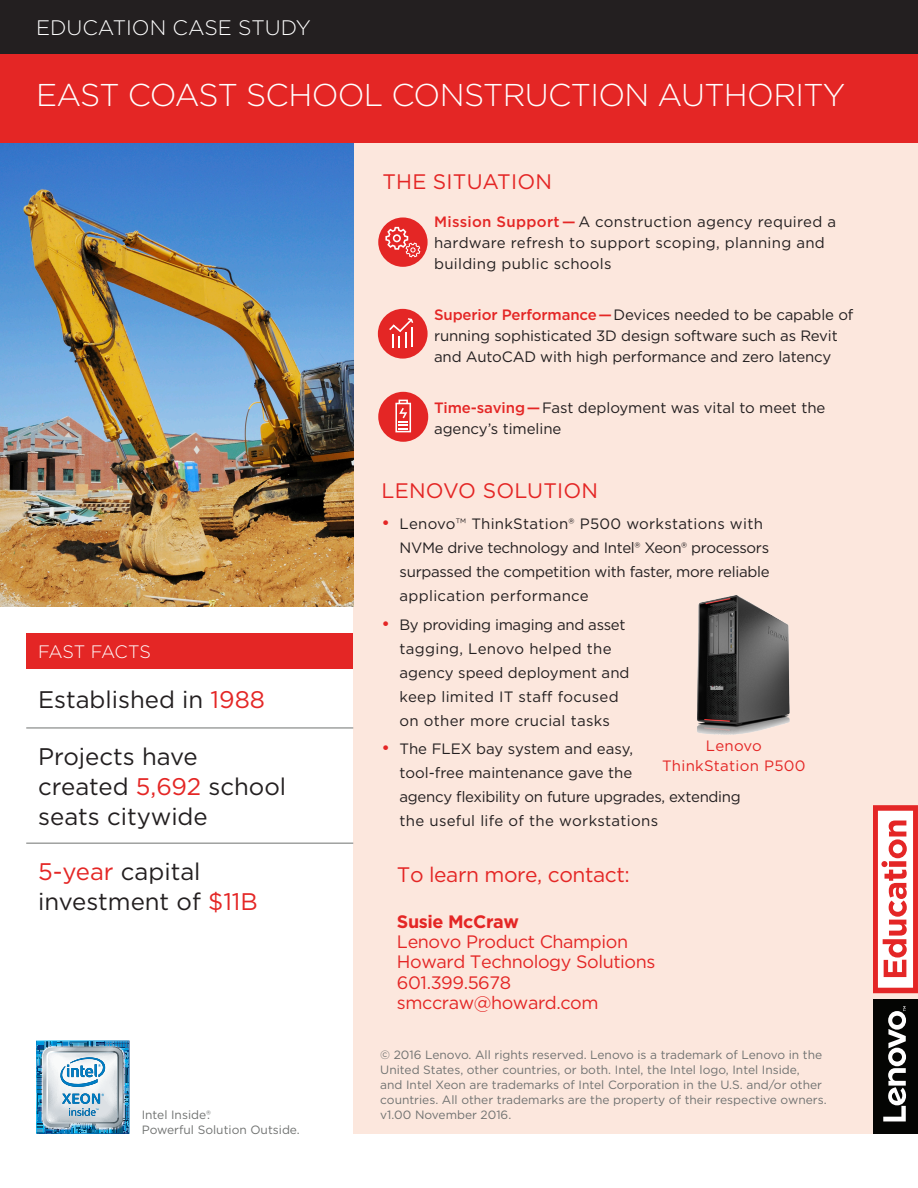
<style>
.page{position:relative;width:918px;height:1188px;background:#fff}
.page>*{position:absolute;margin:0;border:0;box-sizing:border-box;transform-origin:0 0}
.Case_Study_Sheet_Hea{font:300 31.5px "Gotham";letter-spacing:-.02em;color:#fff}
.Case_Study_Body_Call{font:24px/30px "Gotham";color:#231f20}
.Case_Study_Subhead_2{font:21px "Gotham";letter-spacing:.01em;color:#e42625}
.Case_Study_Subhead_2-2{font:21px "Gotham";letter-spacing:-.015em;color:#e42625}
.t1{font:300 21px "Gotham";color:#fff}
.t2{font:18px/20.4px "Gotham";letter-spacing:-.025em;color:#e42625}
.Case_Study_Sidebar_S{font:300 18px "Gotham";letter-spacing:-.015em;color:#fff}
.Case_Study_Body_Copy{font:15px/24px "Gotham";letter-spacing:-.005em;color:#231f20}
.Case_Study_Body_Copy-2{font:15px/21px "Gotham";letter-spacing:.02em;color:#231f20}
.Case_Study_Body_Copy-3{font:15px/19.5px "Gotham";letter-spacing:.02em;color:#e42625;text-align:center}
.t3{font:12px/15px "Gotham";color:#707271}
.s1{color:#e42625}
.s2{font-weight:500;color:#e42625}
.s3{font-size:18px;color:#e42625}
.s4{font-weight:300}
.s5{font-weight:700}
</style>
<div class="page">
<div style="left:353px;top:0;width:565px;height:1134px;background:#fce7dd"></div>
<div style="left:0;top:0;width:918px;height:54px;background:#231f20"></div>
<svg style="left:873px;top:805px;width:45px;height:188px;background:#f29998"></svg>
<div style="left:873px;top:999px;width:45px;height:135px;background:#040503"></div>
<svg style="left:883px;top:1006px;width:23px;height:115px"></svg>
<img style="left:0;top:142px;width:353px;height:465px">
<div style="left:26px;top:633px;width:327px;height:36px;background:#e42625"></div>
<hr style="left:26px;top:728px;width:327px;height:1px;background:#707271">
<hr style="left:26px;top:843px;width:327px;height:1px;background:#707271">
<div style="left:0;top:54px;width:918px;height:88px;background:#e42625"></div>
<div style="left:378px;top:217px;width:50px;height:50px;background:#e42625;border-radius:50%"></div>
<svg style="left:385px;top:227px;width:35px;height:30px"></svg>
<div style="left:378px;top:392px;width:50px;height:50px;background:#e42625;border-radius:50%"></div>
<svg style="left:395px;top:400px;width:16px;height:32px"></svg>
<div style="left:378px;top:309px;width:50px;height:50px;background:#e42625;border-radius:50%"></div>
<svg style="left:389px;top:318px;width:25px;height:29px"></svg>
<img style="left:697px;top:595px;width:93px;height:140px">
<img style="left:36px;top:1040px;width:94px;height:94px">
<h3 class="t1" style="left:36px;top:15px;width:276px">EDUCATION CASE STUDY</h3>
<p class="Case_Study_Sheet_Hea" style="left:36px;top:75px;width:811px">EAST COAST SCHOOL CONSTRUCTION AUTHORITY</p>
<p class="Case_Study_Subhead_2" style="left:382px;top:168px;width:171px">THE SITUATION</p>
<p class="Case_Study_Sidebar_S" style="left:38px;top:640px;width:114px">FAST FACTS</p>
<p class="Case_Study_Body_Call" style="left:38px;top:684px;width:228px">Established in <span class="s1">1988</span></p>
<p class="Case_Study_Body_Call" style="left:38px;top:741px;width:250px">Projects have created <span class="s1">5,692</span> school seats citywide</p>
<p class="Case_Study_Body_Call" style="left:38px;top:856px;width:221px"><span class="s1">5-year</span> capital investment of <span class="s1">$11B</span></p>
<p class="t3" style="left:142px;top:1107px;width:160px">Intel Inside®.<br>Powerful Solution Outside.</p>
<p class="Case_Study_Body_Copy-2" style="left:434px;top:211px;width:404px"><span class="s2">Mission Support —</span> A construction agency required a hardware refresh to support scoping, planning and building public schools</p>
<p class="Case_Study_Body_Copy" style="left:434px;top:304px;width:421px;line-height:21px"><span class="s2">Superior Performance —</span> Devices needed to be capable of running sophisticated 3D design software such as Revit and AutoCAD with high performance and zero latency</p>
<p class="Case_Study_Body_Copy" style="left:434px;top:397px;width:393px;line-height:21px"><span class="s2">Time-saving —</span> Fast deployment was vital to meet the agency’s timeline</p>
<p class="Case_Study_Subhead_2" style="left:382px;top:477px;width:218px">LENOVO SOLUTION</p>
<p class="Case_Study_Body_Copy" style="left:400px;top:511px;width:372px;text-indent:-18px"><span class="s3">•</span> Lenovo<span class="s4">™</span> ThinkStation® P500 workstations with NVMe drive technology and Intel® Xeon® processors surpassed the competition with faster, more reliable application performance</p>
<p class="Case_Study_Body_Copy" style="left:400px;top:612px;width:231px;text-indent:-18px"><span class="s3">•</span> By providing imaging and asset tagging, Lenovo helped the agency speed deployment and keep limited IT staff focused on other more crucial tasks</p>
<p class="Case_Study_Body_Copy" style="left:400px;top:736px;width:343px;text-indent:-18px"><span class="s3">•</span> The FLEX bay system and easy,<br>tool-free maintenance gave the<br>agency flexibility on future upgrades, extending the useful life of the workstations</p>
<p class="Case_Study_Body_Copy-3" style="left:662px;top:736px;width:145px">Lenovo<br>ThinkStation P500</p>
<p class="Case_Study_Subhead_2-2" style="left:397px;top:863px;width:234px">To learn more, contact:</p>
<p class="t2" style="left:397px;top:911px;width:260px"><span class="s5">Susie McCraw<br></span>Lenovo Product Champion<br>Howard Technology Solutions<br>601.399.5678 smccraw@howard.com</p>
<p class="t3" style="left:380px;top:1047px;width:448px">© 2016 Lenovo. All rights reserved. Lenovo is a trademark of Lenovo in the United States, other countries, or both. Intel, the Intel logo, Intel Inside,<br>and Intel Xeon are trademarks of Intel Corporation in the U.S. and/or other countries. All other trademarks are the property of their respective owners. v1.00 November 2016.</p>
</div>
